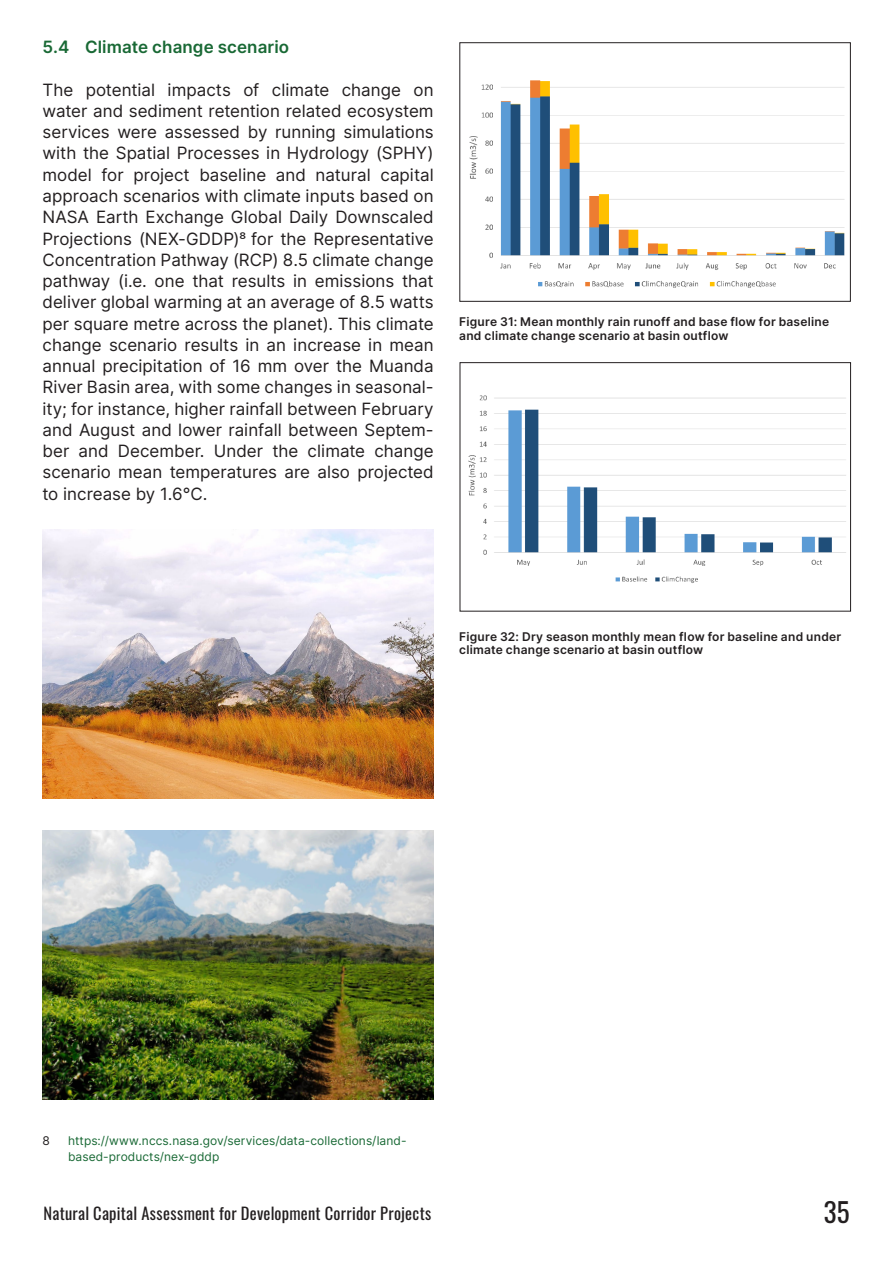
<style>
.page{position:relative;width:893px;height:1263px;background:#fff}
.page>*{position:absolute;margin:0;border:0;box-sizing:border-box;transform-origin:0 0}
.t1{font:27px "Oswald";color:#231f20}
.M_GGKP_Body{font:16.95px/21.3px "Inter";color:#231f20;text-align:justify}
.M_GGKP_Body-2{font:600 16.95px "Inter";letter-spacing:.005em;color:#196935}
.t2{font:16.5px "Oswald";letter-spacing:.015em;color:#231f20}
.S_Body{font:600 12px/13.5px "Inter";letter-spacing:.02em;color:#231f20}
.GGKP_Body_Small{font:12px/15.8px "Inter";letter-spacing:.005em;color:#196935}
.GGKP_Body_Small-2{font:12px "Inter";color:#231f20}
</style>
<div class="page">
<img style="left:469px;top:80px;width:376px;height:208px">
<div style="left:460px;top:362px;width:391px;height:249px;border:1px solid #231f20"></div>
<img style="left:468px;top:395px;width:378px;height:188px">
<img style="left:43px;top:530px;width:390px;height:268px">
<img style="left:43px;top:830px;width:390px;height:269px">
<p class="M_GGKP_Body-2" style="left:43px;top:35px;width:248px">5.4 Climate change scenario</p>
<p class="M_GGKP_Body" style="left:43px;top:78px;width:393px">The potential impacts of climate change on water and sediment retention related ecosystem services were assessed by running simulations with the Spatial Processes in Hydrology (SPHY) model for project baseline and natural capital approach scenarios with climate inputs based on NASA Earth Exchange Global Daily Downscaled Projections (NEX-GDDP)8 for the Representative Concentration Pathway (RCP) 8.5 climate change pathway (i.e. one that results in emissions that deliver global warming at an average of 8.5 watts per square metre across the planet). This climate change scenario results in an increase in mean annual precipitation of 16 mm over the Muanda River Basin area, with some changes in seasonal&shy;ity; for instance, higher rainfall between February and August and lower rainfall between Septem&shy;ber and December. Under the climate change scenario mean temperatures are also projected to increase by 1.6°C.</p>
<p class="S_Body" style="left:459px;top:315px;width:371px">Figure 31: Mean monthly rain runoff and base flow for baseline and climate change scenario at basin outflow</p>
<p class="S_Body" style="left:459px;top:629px;width:384px">Figure 32: Dry season monthly mean flow for baseline and under climate change scenario at basin outflow</p>
<p class="GGKP_Body_Small-2" style="left:43px;top:1132px;width:9px">8</p>
<p class="GGKP_Body_Small" style="left:68px;top:1133px;width:340px">https://www.nccs.nasa.gov/services/data-collections/land&shy;based-products/nex-gddp</p>
<p class="t2" style="left:44px;top:1199px;width:389px">Natural Capital Assessment for Development Corridor Projects</p>
<h1 class="t1" style="left:824px;top:1187px;width:27px">35</h1>
</div>
